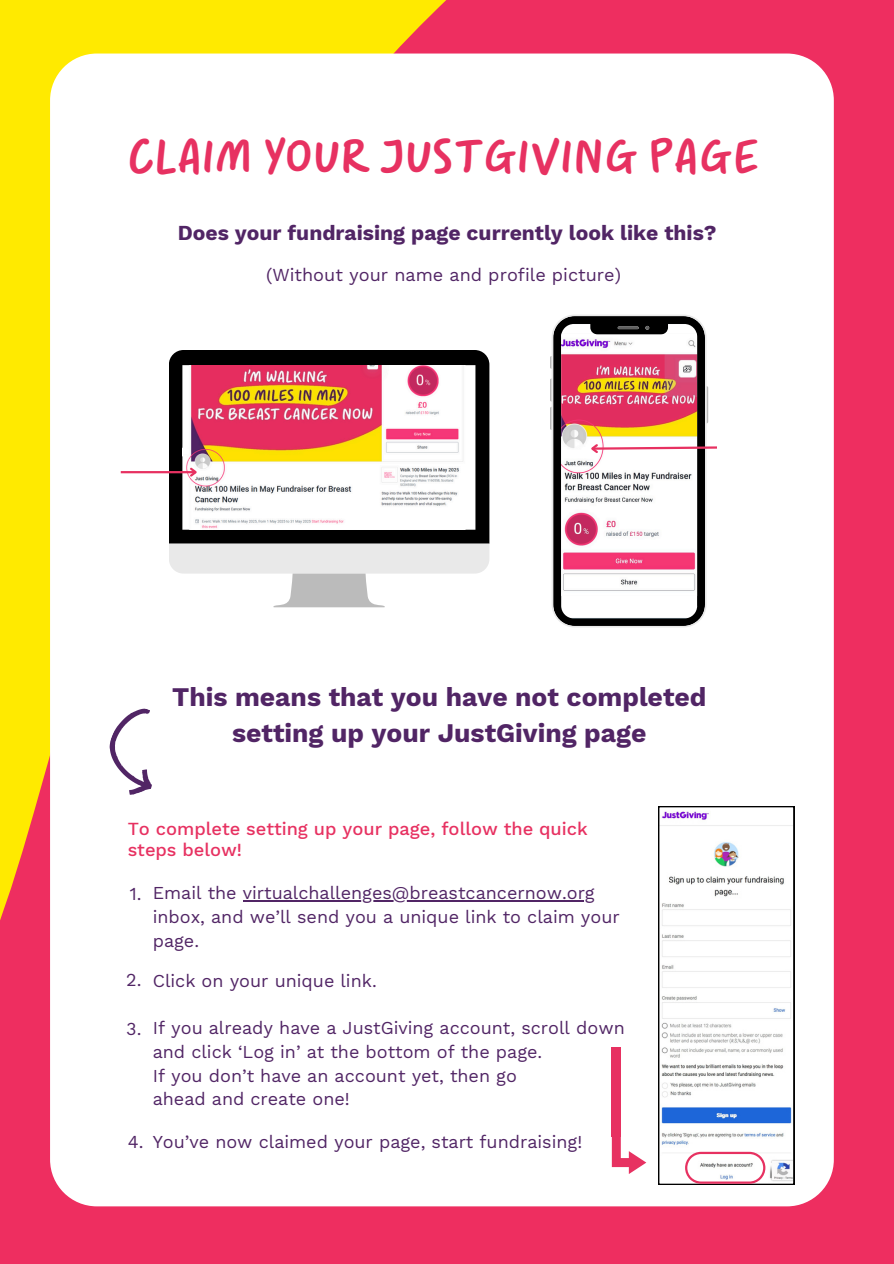
<style>
.page{position:relative;width:894px;height:1264px;background:#fff}
.page>*{position:absolute;margin:0;border:0;box-sizing:border-box;transform-origin:0 0}
.t1{font:48.45px "Erika UC";color:#e73161}
.t2{font:700 26.4px/36.6px "Work Sans";color:#512565;text-align:center}
.t3{font:700 21px "Work Sans";color:#512565}
.t4{font:500 18.15px/21.5px "Work Sans";color:#e73161}
.t5{font:18px "Work Sans";color:#512565}
.t6{font:17.85px/23.7px "Work Sans";color:#512565}
</style>
<div class="page">
<div style="left:0;top:0;width:893px;height:1263px;background:#ee2e60"></div>
<svg style="left:0;top:0;width:448px;height:920px;background:#fddc07"></svg>
<div style="left:50px;top:54px;width:783px;height:1152px;background:#fff;border-radius:47px"></div>
<svg style="left:550px;top:356px;width:1px;height:13px"></svg>
<svg style="left:550px;top:379px;width:1px;height:22px"></svg>
<svg style="left:550px;top:407px;width:1px;height:23px"></svg>
<svg style="left:706px;top:386px;width:2px;height:37px"></svg>
<svg style="left:551px;top:315px;width:155px;height:312px"></svg>
<div style="left:169px;top:350px;width:320px;height:193px;background:#000"></div>
<svg style="left:169px;top:543px;width:320px;height:64px"></svg>
<img style="left:182px;top:365px;width:293px;height:164px">
<svg style="left:588px;top:442px;width:129px;height:13px"></svg>
<hr style="left:121px;top:471px;width:74px;height:2px;background:#e73161">
<svg style="left:188px;top:465px;width:11px;height:13px"></svg>
<svg style="left:658px;top:806px;width:136px;height:378px"></svg>
<svg style="left:685px;top:1151px;width:79px;height:32px"></svg>
<svg style="left:611px;top:1116px;width:35px;height:57px"></svg>
<div style="left:611px;top:1047px;width:9px;height:89px;background:#e73161"></div>
<hr style="left:243px;top:900px;width:351px;height:1px;background:#512565">
<svg style="left:109px;top:708px;width:43px;height:87px"></svg>
<p class="t1" style="left:128px;top:134px;width:628px">CLAIM YOUR JUSTGIVING PAGE</p>
<p class="t3" style="left:178px;top:220px;width:540px">Does your fundraising page currently look like this?</p>
<p class="t5" style="left:266px;top:264px;width:356px">(Without your name and profile picture)</p>
<p class="t2" style="left:172px;top:678px;width:535px">This means that you have not completed setting up your JustGiving page</p>
<p class="t4" style="left:128px;top:817px;width:461px">To complete setting up your page, follow the quick steps below!</p>
<p class="t5" style="left:129px;top:883px;width:14px">1.</p>
<p class="t5" style="left:126px;top:969px;width:17px">2.</p>
<p class="t5" style="left:126px;top:1018px;width:17px">3.</p>
<p class="t5" style="left:128px;top:1130px;width:17px">4.</p>
<p class="t6" style="left:153px;top:881px;width:443px">Email the virtualchallenges@breastcancernow.org</p>
<h2 class="t6" style="left:153px;top:905px;width:468px">inbox, and we’ll send you a unique link to claim your page.</h2>
<h2 class="t6" style="left:153px;top:969px;width:225px">Click on your unique link.</h2>
<p class="t6" style="left:153px;top:1016px;width:473px">If you already have a JustGiving account, scroll down and click ‘Log in’ at the bottom of the page.</p>
<h4 class="t6" style="left:153px;top:1063px;width:365px">If you don’t have an account yet, then go</h4>
<p class="t6" style="left:153px;top:1087px;width:198px">ahead and create one!</p>
<p class="t6" style="left:153px;top:1130px;width:431px">You’ve now claimed your page, start fundraising!</p>
</div>
